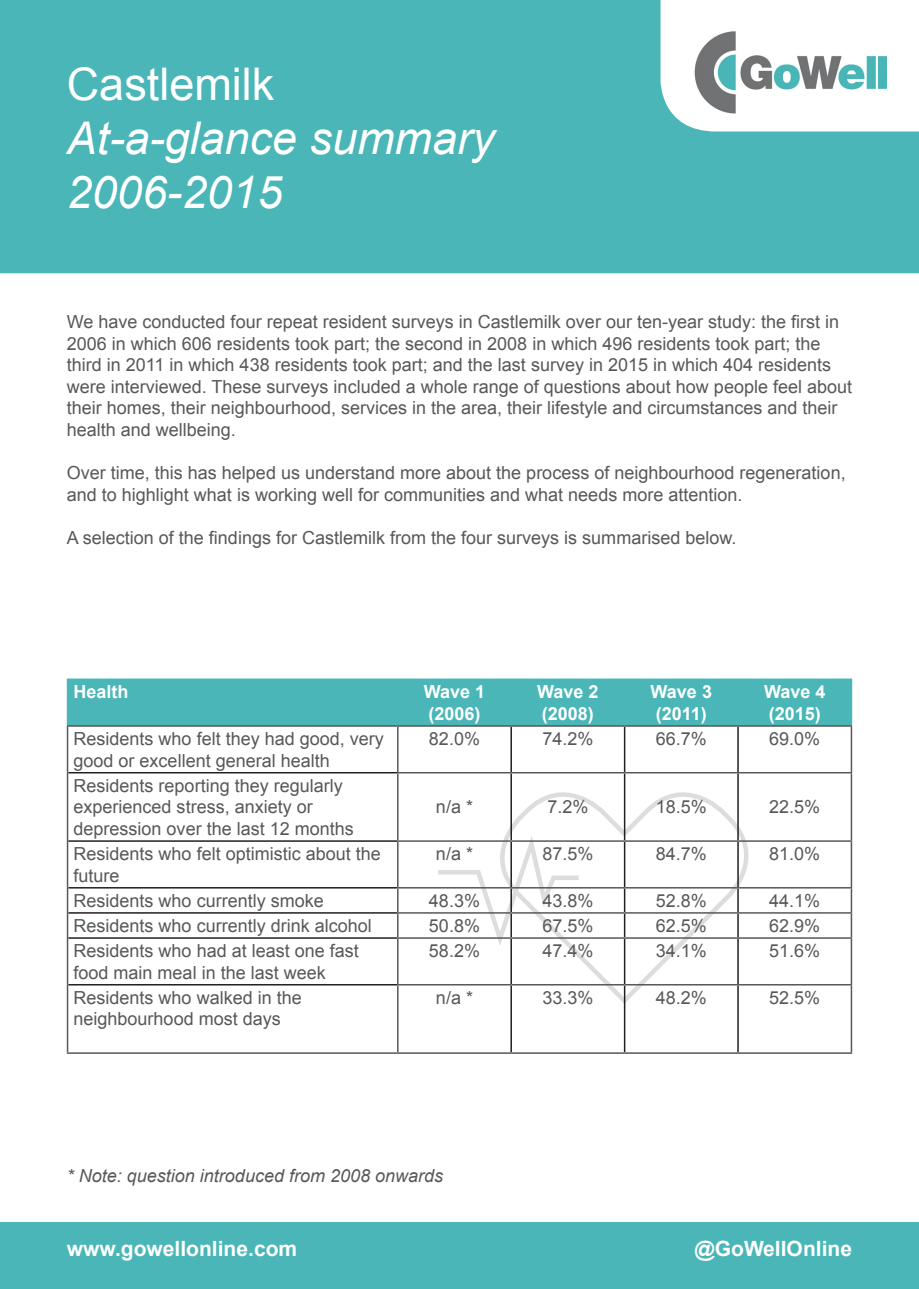
<style>
.page{position:relative;width:919px;height:1289px;background:#fff}
.page>*{position:absolute;margin:0;border:0;box-sizing:border-box;transform-origin:0 0}
.t1{font:italic 45px "Arial";color:#fff}
.t2{font:45px "Arial";color:#fff}
.t3{font:700 21px "Arial";color:#fff}
.t4{font:18px/21.6px "Arial";color:#57585a}
.t5{font:700 18px "Arial";color:#fff}
.t6{font:italic 18px "Arial";color:#57585a}
</style>
<div class="page">
<svg style="left:481px;top:773px;width:286px;height:233px"></svg>
<svg style="left:433px;top:827px;width:150px;height:126px"></svg>
<svg style="left:0;top:0;width:918px;height:273px;background:#5ebdbf"></svg>
<div style="left:68px;top:680px;width:782px;height:45px;background:#4ab6b8"></div>
<hr style="left:510px;top:726px;width:2px;height:46px;background:#231f20">
<hr style="left:623px;top:726px;width:2px;height:46px;background:#231f20">
<hr style="left:737px;top:726px;width:1px;height:46px;background:#231f20">
<hr style="left:68px;top:772px;width:329px;height:1px;background:#231f20">
<hr style="left:510px;top:773px;width:2px;height:67px;background:#231f20">
<hr style="left:623px;top:773px;width:2px;height:67px;background:#231f20">
<hr style="left:737px;top:773px;width:1px;height:67px;background:#231f20">
<hr style="left:68px;top:840px;width:329px;height:1px;background:#231f20">
<hr style="left:510px;top:841px;width:2px;height:46px;background:#231f20">
<hr style="left:623px;top:841px;width:2px;height:46px;background:#231f20">
<hr style="left:737px;top:841px;width:1px;height:46px;background:#231f20">
<hr style="left:68px;top:887px;width:329px;height:1px;background:#231f20">
<hr style="left:510px;top:888px;width:2px;height:24px;background:#231f20">
<hr style="left:623px;top:888px;width:2px;height:24px;background:#231f20">
<hr style="left:68px;top:912px;width:329px;height:1px;background:#231f20">
<hr style="left:510px;top:913px;width:2px;height:24px;background:#231f20">
<hr style="left:623px;top:913px;width:2px;height:24px;background:#231f20">
<svg style="left:737px;top:888px;width:1px;height:49px"></svg>
<hr style="left:68px;top:937px;width:329px;height:1px;background:#231f20">
<hr style="left:510px;top:938px;width:2px;height:46px;background:#231f20">
<hr style="left:623px;top:938px;width:2px;height:46px;background:#231f20">
<hr style="left:737px;top:938px;width:1px;height:46px;background:#231f20">
<hr style="left:68px;top:984px;width:329px;height:1px;background:#231f20">
<hr style="left:510px;top:985px;width:2px;height:67px;background:#231f20">
<hr style="left:623px;top:985px;width:2px;height:67px;background:#231f20">
<hr style="left:737px;top:985px;width:1px;height:67px;background:#231f20">
<hr style="left:67px;top:678px;width:331px;height:2px;background:#4ab6b8">
<hr style="left:67px;top:680px;width:1px;height:45px;background:#4ab6b8">
<hr style="left:398px;top:678px;width:113px;height:2px;background:#4ab6b8">
<hr style="left:511px;top:678px;width:113px;height:2px;background:#4ab6b8">
<hr style="left:624px;top:678px;width:114px;height:2px;background:#4ab6b8">
<hr style="left:738px;top:678px;width:114px;height:2px;background:#4ab6b8">
<hr style="left:850px;top:680px;width:2px;height:45px;background:#4ab6b8">
<hr style="left:67px;top:725px;width:331px;height:1px;background:#57585a">
<hr style="left:67px;top:726px;width:1px;height:46px;background:#57585a">
<hr style="left:67px;top:772px;width:1px;height:69px;background:#57585a">
<hr style="left:67px;top:841px;width:1px;height:46px;background:#57585a">
<svg style="left:67px;top:887px;width:1px;height:51px"></svg>
<hr style="left:67px;top:938px;width:1px;height:46px;background:#57585a">
<hr style="left:67px;top:984px;width:1px;height:68px;background:#57585a">
<hr style="left:67px;top:1052px;width:331px;height:1px;background:#57585a">
<hr style="left:397px;top:985px;width:1px;height:67px;background:#57585a">
<hr style="left:850px;top:985px;width:2px;height:67px;background:#57585a">
<hr style="left:398px;top:1052px;width:113px;height:1px;background:#57585a">
<hr style="left:511px;top:1052px;width:113px;height:1px;background:#57585a">
<hr style="left:624px;top:1052px;width:114px;height:1px;background:#57585a">
<hr style="left:738px;top:1052px;width:114px;height:1px;background:#57585a">
<hr style="left:398px;top:725px;width:113px;height:1px;background:#57585a">
<hr style="left:397px;top:726px;width:1px;height:46px;background:#57585a">
<hr style="left:511px;top:725px;width:113px;height:1px;background:#57585a">
<hr style="left:624px;top:725px;width:114px;height:1px;background:#57585a">
<hr style="left:738px;top:725px;width:114px;height:1px;background:#57585a">
<hr style="left:850px;top:726px;width:2px;height:46px;background:#57585a">
<hr style="left:397px;top:772px;width:114px;height:1px;background:#57585a">
<hr style="left:397px;top:773px;width:1px;height:67px;background:#57585a">
<hr style="left:511px;top:772px;width:113px;height:1px;background:#57585a">
<hr style="left:624px;top:772px;width:114px;height:1px;background:#57585a">
<hr style="left:738px;top:772px;width:114px;height:1px;background:#57585a">
<hr style="left:850px;top:773px;width:2px;height:67px;background:#57585a">
<hr style="left:397px;top:840px;width:114px;height:1px;background:#57585a">
<hr style="left:397px;top:841px;width:1px;height:46px;background:#57585a">
<hr style="left:511px;top:840px;width:113px;height:1px;background:#57585a">
<hr style="left:624px;top:840px;width:114px;height:1px;background:#57585a">
<hr style="left:738px;top:840px;width:114px;height:1px;background:#57585a">
<hr style="left:850px;top:841px;width:2px;height:46px;background:#57585a">
<hr style="left:397px;top:887px;width:114px;height:1px;background:#57585a">
<hr style="left:511px;top:887px;width:113px;height:1px;background:#57585a">
<hr style="left:624px;top:887px;width:114px;height:1px;background:#57585a">
<hr style="left:738px;top:887px;width:114px;height:1px;background:#57585a">
<hr style="left:850px;top:888px;width:2px;height:24px;background:#57585a">
<hr style="left:397px;top:912px;width:114px;height:1px;background:#57585a">
<svg style="left:397px;top:888px;width:1px;height:49px"></svg>
<hr style="left:511px;top:912px;width:113px;height:1px;background:#57585a">
<hr style="left:624px;top:912px;width:114px;height:1px;background:#57585a">
<hr style="left:738px;top:912px;width:114px;height:1px;background:#57585a">
<hr style="left:850px;top:913px;width:2px;height:24px;background:#57585a">
<hr style="left:397px;top:937px;width:114px;height:1px;background:#57585a">
<hr style="left:397px;top:938px;width:1px;height:46px;background:#57585a">
<hr style="left:511px;top:937px;width:113px;height:1px;background:#57585a">
<hr style="left:624px;top:937px;width:114px;height:1px;background:#57585a">
<hr style="left:738px;top:937px;width:114px;height:1px;background:#57585a">
<hr style="left:850px;top:938px;width:2px;height:46px;background:#57585a">
<hr style="left:397px;top:984px;width:114px;height:1px;background:#57585a">
<hr style="left:511px;top:984px;width:113px;height:1px;background:#57585a">
<hr style="left:624px;top:984px;width:114px;height:1px;background:#57585a">
<hr style="left:738px;top:984px;width:114px;height:1px;background:#57585a">
<div style="left:0;top:1222px;width:918px;height:66px;background:#4ab6b8"></div>
<p class="t2" style="left:67px;top:54px;width:209px">Castlemilk</p>
<p class="t1" style="left:67px;top:109px;width:429px">At-a-glance summary</p>
<p class="t1" style="left:67px;top:163px;width:217px">2006-2015</p>
<p class="t4" style="left:67px;top:311px;width:786px">We have conducted four repeat resident surveys in Castlemilk over our ten-year study: the first in 2006 in which 606 residents took part; the second in 2008 in which 496 residents took part; the third in 2011 in which 438 residents took part; and the last survey in 2015 in which 404 residents were interviewed. These surveys included a whole range of questions about how people feel about their homes, their neighbourhood, services in the area, their lifestyle and circumstances and their health and wellbeing.</p>
<p class="t4" style="left:67px;top:462px;width:780px">Over time, this has helped us understand more about the process of neighbourhood regeneration, and to highlight what is working well for communities and what needs more attention.</p>
<p class="t4" style="left:67px;top:527px;width:671px">A selection of the findings for Castlemilk from the four surveys is summarised below.</p>
<p class="t5" style="left:74px;top:680px;width:57px">Health</p>
<p class="t5" style="left:424px;top:680px;width:63px">Wave 1</p>
<p class="t5" style="left:428px;top:701px;width:54px">(2006)</p>
<p class="t5" style="left:537px;top:680px;width:63px">Wave 2</p>
<p class="t5" style="left:542px;top:701px;width:54px">(2008)</p>
<p class="t5" style="left:650px;top:680px;width:63px">Wave 3</p>
<p class="t5" style="left:655px;top:701px;width:53px">(2011)</p>
<p class="t5" style="left:764px;top:680px;width:63px">Wave 4</p>
<p class="t5" style="left:768px;top:701px;width:54px">(2015)</p>
<p class="t4" style="left:74px;top:728px;width:312px">Residents who felt they had good, very good or excellent general health</p>
<p class="t4" style="left:429px;top:728px;width:53px">82.0%</p>
<p class="t4" style="left:542px;top:728px;width:53px">74.2%</p>
<p class="t4" style="left:655px;top:728px;width:53px">66.7%</p>
<p class="t4" style="left:769px;top:728px;width:53px">69.0%</p>
<p class="t4" style="left:74px;top:775px;width:282px">Residents reporting they regularly experienced stress, anxiety or depression over the last 12 months</p>
<p class="t4" style="left:436px;top:796px;width:39px">n/a *</p>
<p class="t4" style="left:547px;top:796px;width:43px">7.2%</p>
<p class="t4" style="left:655px;top:796px;width:53px">18.5%</p>
<p class="t4" style="left:769px;top:796px;width:53px">22.5%</p>
<p class="t4" style="left:74px;top:843px;width:309px">Residents who felt optimistic about the future</p>
<p class="t4" style="left:436px;top:843px;width:39px">n/a *</p>
<p class="t4" style="left:542px;top:843px;width:53px">87.5%</p>
<p class="t4" style="left:655px;top:843px;width:53px">84.7%</p>
<p class="t4" style="left:769px;top:843px;width:53px">81.0%</p>
<p class="t4" style="left:74px;top:890px;width:252px">Residents who currently smoke</p>
<p class="t4" style="left:429px;top:890px;width:53px">48.3%</p>
<p class="t4" style="left:542px;top:890px;width:53px">43.8%</p>
<p class="t4" style="left:655px;top:890px;width:53px">52.8%</p>
<p class="t4" style="left:769px;top:890px;width:53px">44.1%</p>
<p class="t4" style="left:74px;top:915px;width:300px">Residents who currently drink alcohol</p>
<p class="t4" style="left:429px;top:915px;width:53px">50.8%</p>
<p class="t4" style="left:542px;top:915px;width:53px">67.5%</p>
<p class="t4" style="left:655px;top:915px;width:53px">62.5%</p>
<p class="t4" style="left:769px;top:915px;width:53px">62.9%</p>
<p class="t4" style="left:74px;top:940px;width:287px">Residents who had at least one fast food main meal in the last week</p>
<p class="t4" style="left:429px;top:940px;width:53px">58.2%</p>
<p class="t4" style="left:542px;top:940px;width:53px">47.4%</p>
<p class="t4" style="left:655px;top:940px;width:53px">34.1%</p>
<p class="t4" style="left:769px;top:940px;width:53px">51.6%</p>
<p class="t4" style="left:74px;top:986px;width:230px">Residents who walked in the neighbourhood most days</p>
<p class="t4" style="left:436px;top:986px;width:39px">n/a *</p>
<p class="t4" style="left:542px;top:986px;width:53px">33.3%</p>
<p class="t4" style="left:655px;top:986px;width:53px">48.2%</p>
<p class="t4" style="left:769px;top:986px;width:53px">52.5%</p>
<p class="t6" style="left:67px;top:1163px;width:378px">* Note: question introduced from 2008 onwards</p>
<p class="t3" style="left:67px;top:1234px;width:232px">www.gowellonline.com</p>
<p class="t3" style="left:694px;top:1234px;width:159px">@GoWellOnline</p>
</div>
